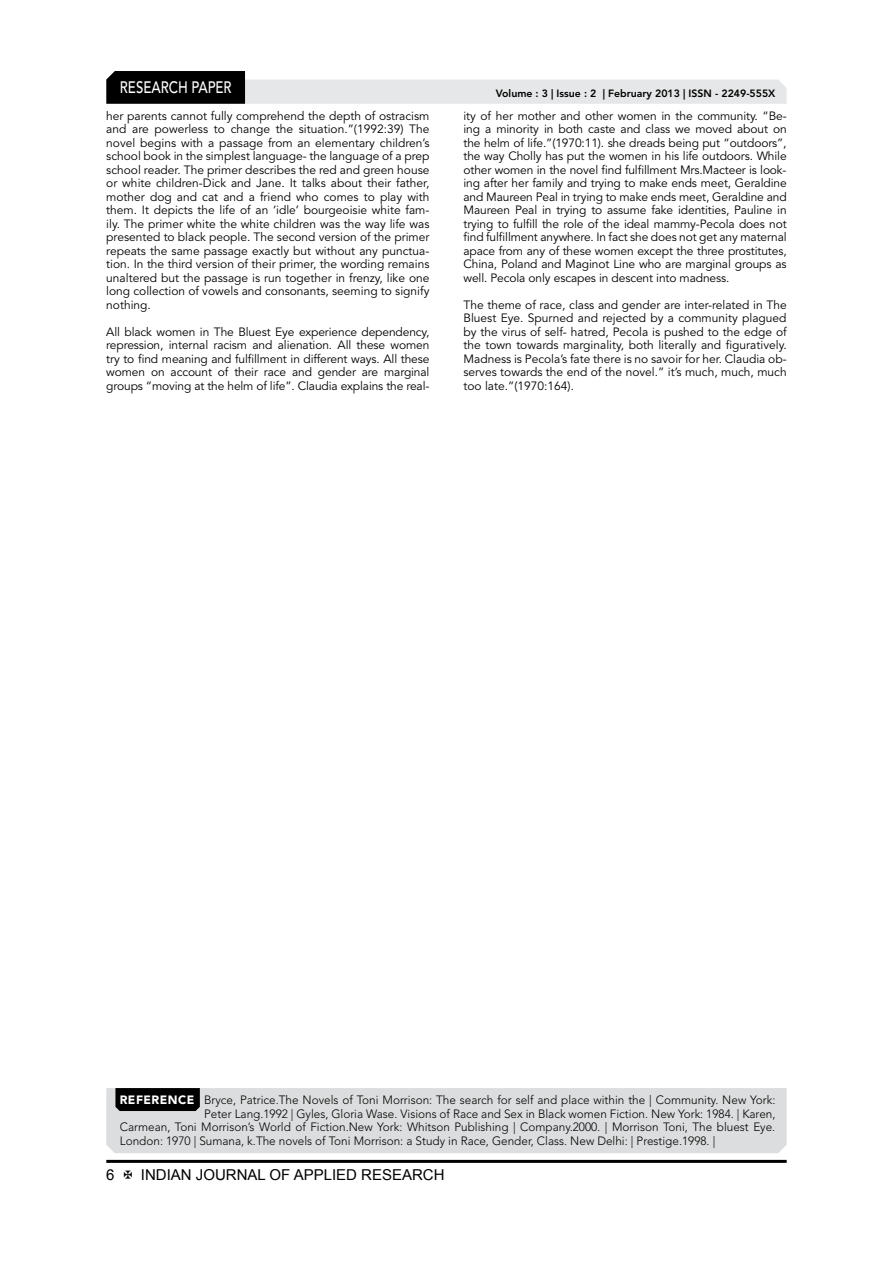
<style>
.page{position:relative;width:893px;height:1263px;background:#fff}
.page>*{position:absolute;margin:0;border:0;box-sizing:border-box;transform-origin:0 0}
.t1{font:500 16.5px "Avenir LT Std";color:#fff;scale:.8 1}
.t2{font:15px "Arial";color:#000}
.t3{font:12px/13.5px "Avenir LT Std";letter-spacing:-.01em;color:#000;text-align:justify}
.t4{font:300 12px "Avenir LT Std";color:#000}
.t5{font:800 10.5px "Avenir LT Std";color:#000}
.s1{font-weight:900;color:#fff}
</style>
<div class="page">
<hr style="left:106px;top:1160px;width:681px;height:3px;background:#000">
<svg style="left:106px;top:71px;width:681px;height:33px"></svg>
<div style="left:106px;top:1088px;width:681px;height:65px;background:#dcddde"></div>
<h1 class="t1" style="left:120px;top:78px;width:139px">RESEARCH PAPER</h1>
<p class="t3" style="left:106px;top:109px;width:325px">her parents cannot fully comprehend the depth of ostracism and are powerless to change the situation.”(1992:39) The novel begins with a passage from an elementary children’s school book in the simplest language- the language of a prep school reader. The primer describes the red and green house or white children-Dick and Jane. It talks about their father, mother dog and cat and a friend who comes to play with them. It depicts the life of an ‘idle’ bourgeoisie white fam&shy;ily. The primer white the white children was the way life was presented to black people. The second version of the primer repeats the same passage exactly but without any punctua&shy;tion. In the third version of their primer, the wording remains unaltered but the passage is run together in frenzy, like one long collection of vowels and consonants, seeming to signify nothing.</p>
<p class="t3" style="left:106px;top:325px;width:325px">All black women in The Bluest Eye experience dependency, repression, internal racism and alienation. All these women try to find meaning and fulfillment in different ways. All these women on account of their race and gender are marginal groups “moving at the helm of life”. Claudia explains the real-</p>
<p class="t5" style="left:496px;top:87px;width:281px">Volume : 3 | Issue : 2 | February 2013 | ISSN - 2249-555X</p>
<p class="t3" style="left:463px;top:109px;width:325px">ity of her mother and other women in the community. “Be&shy;ing a minority in both caste and class we moved about on the helm of life.”(1970:11). she dreads being put “outdoors”, the way Cholly has put the women in his life outdoors. While other women in the novel find fulfillment Mrs.Macteer is look&shy;ing after her family and trying to make ends meet, Geraldine and Maureen Peal in trying to make ends meet, Geraldine and Maureen Peal in trying to assume fake identities, Pauline in trying to fulfill the role of the ideal mammy-Pecola does not find fulfillment anywhere. In fact she does not get any maternal apace from any of these women except the three prostitutes, China, Poland and Maginot Line who are marginal groups as well. Pecola only escapes in descent into madness.</p>
<p class="t3" style="left:463px;top:298px;width:325px">The theme of race, class and gender are inter-related in The Bluest Eye. Spurned and rejected by a community plagued by the virus of self- hatred, Pecola is pushed to the edge of the town towards marginality, both literally and figuratively.<br>Madness is Pecola’s fate there is no savoir for her. Claudia ob&shy;serves towards the end of the novel.” it’s much, much, much too late.”(1970:164).</p>
<p class="t4" style="left:120px;top:1093px;width:657px"><span class="s1">REFERENCE</span> Bryce, Patrice.The Novels of Toni Morrison: The search for self and place within the | Community. New York:</p>
<p class="t4" style="left:204px;top:1106px;width:573px">Peter Lang.1992 | Gyles, Gloria Wase. Visions of Race and Sex in Black women Fiction. New York: 1984. | Karen,</p>
<p class="t4" style="left:120px;top:1120px;width:657px">Carmean, Toni Morrison’s World of Fiction.New York: Whitson Publishing | Company.2000. | Morrison Toni, The bluest Eye.</p>
<p class="t4" style="left:120px;top:1133px;width:597px">London: 1970 | Sumana, k.The novels of Toni Morrison: a Study in Race, Gender, Class. New Delhi: | Prestige.1998. |</p>
<p class="t2" style="left:106px;top:1164px;width:10px">6</p>
<p class="t2" style="left:141px;top:1164px;width:305px">INDIAN JOURNAL OF APPLIED RESEARCH</p>
</div>
